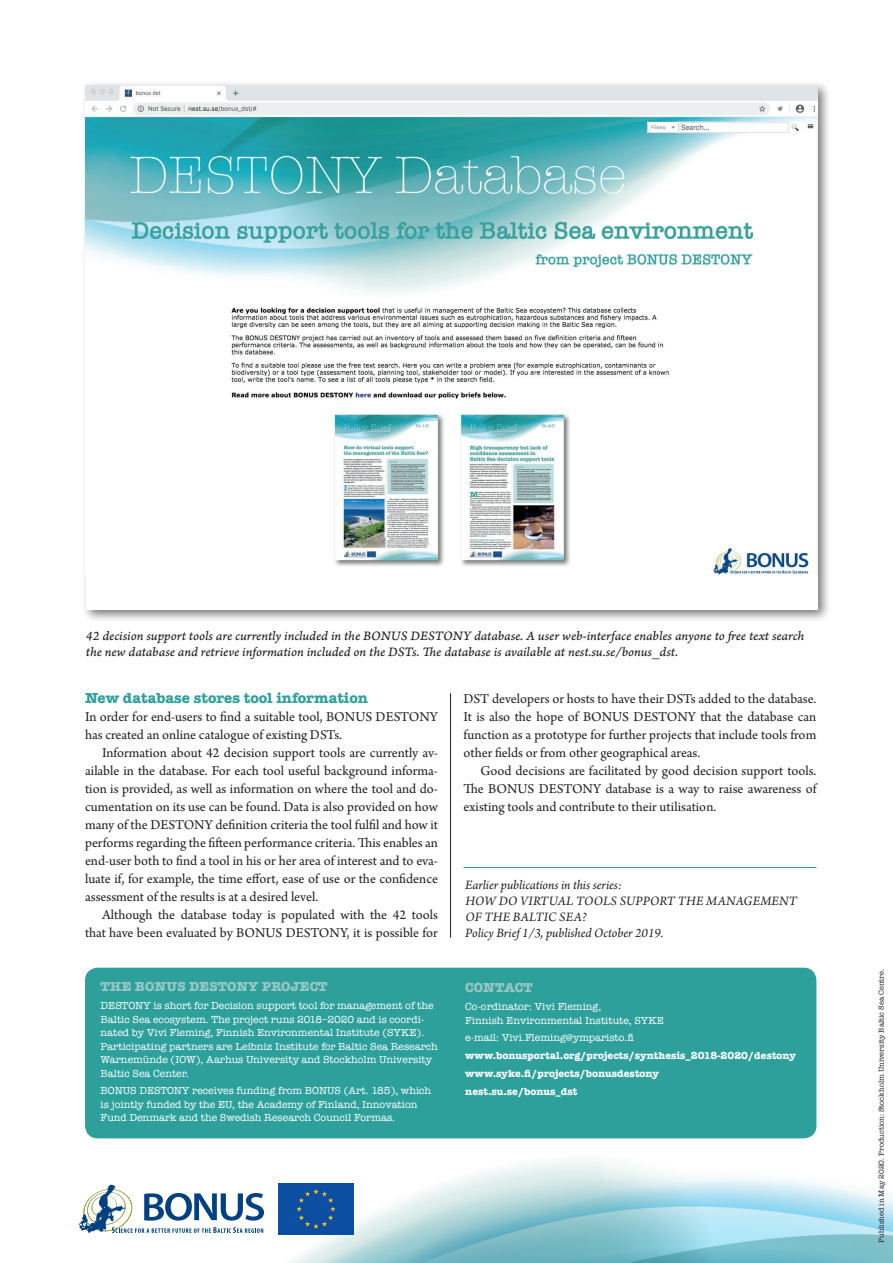
<style>
.page{position:relative;width:893px;height:1263px;background:#fff}
.page>*{position:absolute;margin:0;border:0;box-sizing:border-box;transform-origin:0 0}
.t1{font:700 15px "American Typewriter";color:#2da09b}
.t2{font:14.25px/18px "Arno Pro";color:#231f20;text-align:justify}
.t3{font:13.5px/16.2px "Arno Pro Italic Caption";letter-spacing:-.005em;color:#231f20}
.t4{font:italic 13.5px/16.2px "Arno Pro";color:#231f20}
.t5{font:700 13.5px "American Typewriter";color:#98c8c6}
.t6{font:10.5px/13.5px "American Typewriter";color:#fff}
.t7{font:700 10.5px/17.7px "American Typewriter";color:#fff}
.t8{font:7.5px "American Typewriter";color:#231f20}
</style>
<div class="page">
<div style="left:85px;top:968px;width:731px;height:170px;background:#2da09b;border-radius:13px"></div>
<svg style="left:79px;top:1160px;width:814px;height:103px"></svg>
<div style="left:278px;top:1184px;width:76px;height:50px;background:#0b4ea2"></div>
<div style="left:81px;top:80px;width:750px;height:543px;background:#231f20;opacity:.6"></div>
<div style="left:86px;top:85px;width:732px;height:525px;background:#fff"></div>
<img style="left:86px;top:85px;width:732px;height:490px">
<hr style="left:463px;top:867px;width:353px;height:1px;background:#2da09b">
<hr style="left:450px;top:693px;width:1px;height:245px;background:#231f20">
<p class="t3" style="left:86px;top:628px;width:720px">42 decision support tools are currently included in the BONUS DESTONY database. A user web-interface enables anyone to free text search the new database and retrieve information included on the DSTs. The database is available at nest.su.se/bonus_dst.</p>
<p class="t1" style="left:85px;top:685px;width:284px">New database stores tool information</p>
<p class="t2" style="left:85px;top:709px;width:354px">In order for end-users to find a suitable tool, BONUS DESTONY has created an online catalogue of existing DSTs.</p>
<p class="t2" style="left:85px;top:745px;width:354px;text-indent:17px">Information about 42 decision support tools are currently av&shy;ailable in the database. For each tool useful background informa&shy;tion is provided, as well as information on where the tool and do&shy;cumentation on its use can be found. Data is also provided on how many of the DESTONY definition criteria the tool fulfil and how it performs regarding the fifteen performance criteria. This enables an end-user both to find a tool in his or her area of interest and to eva&shy;luate if, for example, the time effort, ease of use or the confidence assessment of the results is at a desired level.</p>
<p class="t2" style="left:85px;top:907px;width:354px;text-align:right">Although the database today is populated with the 42 tools that have been evaluated by BONUS DESTONY, it is possible for</p>
<p class="t5" style="left:101px;top:975px;width:228px">The Bonus destony project</p>
<p class="t6" style="left:101px;top:998px;width:339px">DESTONY is short for Decision support tool for management of the Baltic Sea ecosystem. The project runs 2018–2020 and is coordi&shy;nated by Vivi Fleming, Finnish Environmental Institute (SYKE).<br>Participating partners are Leibniz Institute for Baltic Sea Research Warnemünde (IOW), Aarhus University and Stockholm University Baltic Sea Center.</p>
<p class="t6" style="left:101px;top:1084px;width:332px">BONUS DESTONY receives funding from BONUS (Art. 185), which is jointly funded by the EU, the Academy of Finland, Innovation<br>Fund Denmark and the Swedish Research Council Formas.</p>
<p class="t2" style="left:463px;top:690px;width:354px">DST developers or hosts to have their DSTs added to the database.<br>It is also the hope of BONUS DESTONY that the database can function as a prototype for further projects that include tools from other fields or from other geographical areas.</p>
<p class="t2" style="left:463px;top:762px;width:354px;text-indent:17px">Good decisions are facilitated by good decision support tools.<br>The BONUS DESTONY database is a way to raise awareness of existing tools and contribute to their utilisation.</p>
<p class="t4" style="left:465px;top:877px;width:222px">EARLIER PUBLICATIONS IN THIS SERIES:<br>HOW DO VIRTUAL TOOLS SUPPORT THE</p>
<p class="t4" style="left:706px;top:893px;width:57px">MANAGEME</p>
<p class="t4" style="left:779px;top:893px;width:15px">NT</p>
<p class="t4" style="left:465px;top:910px;width:29px">OF THE</p>
<p class="t4" style="left:513px;top:910px;width:31px">BALTIC</p>
<p class="t4" style="left:465px;top:910px;width:200px;text-indent:94px">SEA ?<br>POLICY BRIEF1/3, PUBLISHED OCTOBER 2019.</p>
<p class="t5" style="left:465px;top:976px;width:69px">CONTACT</p>
<p class="t6" style="left:465px;top:999px;width:200px">Co-ordinator: Vivi Fleming,<br>Finnish Environmental Institute, SYKE</p>
<p class="t6" style="left:465px;top:1031px;width:170px">e-mail: Vivi.Fleming@ymparisto.fi</p>
<p class="t7" style="left:465px;top:1046px;width:333px">www.bonusportal.org/projects/synthesis_2018-2020/destony www.syke.fi/projects/bonusdestony<br>nest.su.se/bonus_dst</p>
<p class="t8" style="left:875px;top:1242px;width:275px;rotate:-90deg">Published in May 2020. Production: Stockholm University Baltic Sea Centre.</p>
</div>
